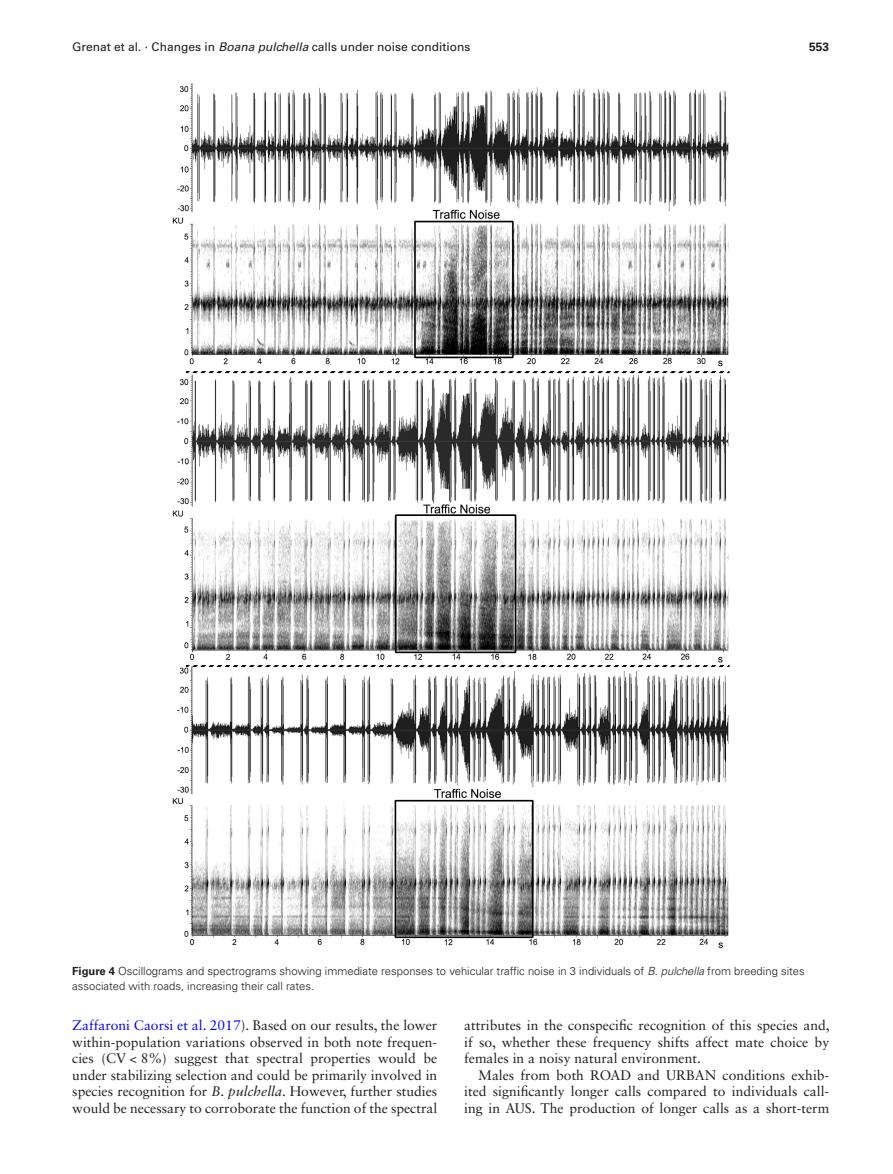
<style>
.page{position:relative;width:893px;height:1174px;background:#fff}
.page>*{position:absolute;margin:0;border:0;box-sizing:border-box;transform-origin:0 0}
.t1{font:13.8px/16.5px "Sabon LT Std";color:#1d1e1f;text-align:justify}
.t2{font:12px "Univers LT Std 2";color:#1d1e1f}
.t3{font:700 12px "Univers LT Std";color:#1d1e1f}
.t4{font:300 11.25px/14.2px "Univers LT Std";color:#1d1e1f}
.s1{font-family:"Univers LT Std";font-style:italic}
.s2{font-weight:700}
.s3{font-style:italic}
.s4{color:#00f}
</style>
<div class="page">
<img style="left:172px;top:83px;width:558px;height:866px">
<p class="t2" style="left:72px;top:40px;width:400px">Grenat et al. · Changes in <span class="s1">Boana pulchella</span> calls under noise conditions</p>
<p class="t3" style="left:809px;top:40px;width:22px">553</p>
<p class="t4" style="left:72px;top:964px;width:734px"><span class="s2">Figure 4</span> Oscillograms and spectrograms showing immediate responses to vehicular traffic noise in 3 individuals of <span class="s3">B. pulchella</span> from breeding sites associated with roads, increasing their call rates.</p>
<p class="t1" style="left:72px;top:1017px;width:366px"><span class="s4">Zaffaroni Caorsi et al. 2017</span>). Based on our results, the lower within-population variations observed in both note frequen&shy;cies (CV &lt; 8%) suggest that spectral properties would be under stabilizing selection and could be primarily involved in species recognition for <span class="s3">B. pulchella</span>. However, further studies would be necessary to corroborate the function of the spectral</p>
<p class="t1" style="left:464px;top:1017px;width:367px">attributes in the conspecific recognition of this species and, if so, whether these frequency shifts affect mate choice by females in a noisy natural environment.</p>
<p class="t1" style="left:464px;top:1066px;width:366px;text-indent:14px">Males from both ROAD and URBAN conditions exhib&shy;ited significantly longer calls compared to individuals call&shy;ing in AUS. The production of longer calls as a short-term</p>
</div>
